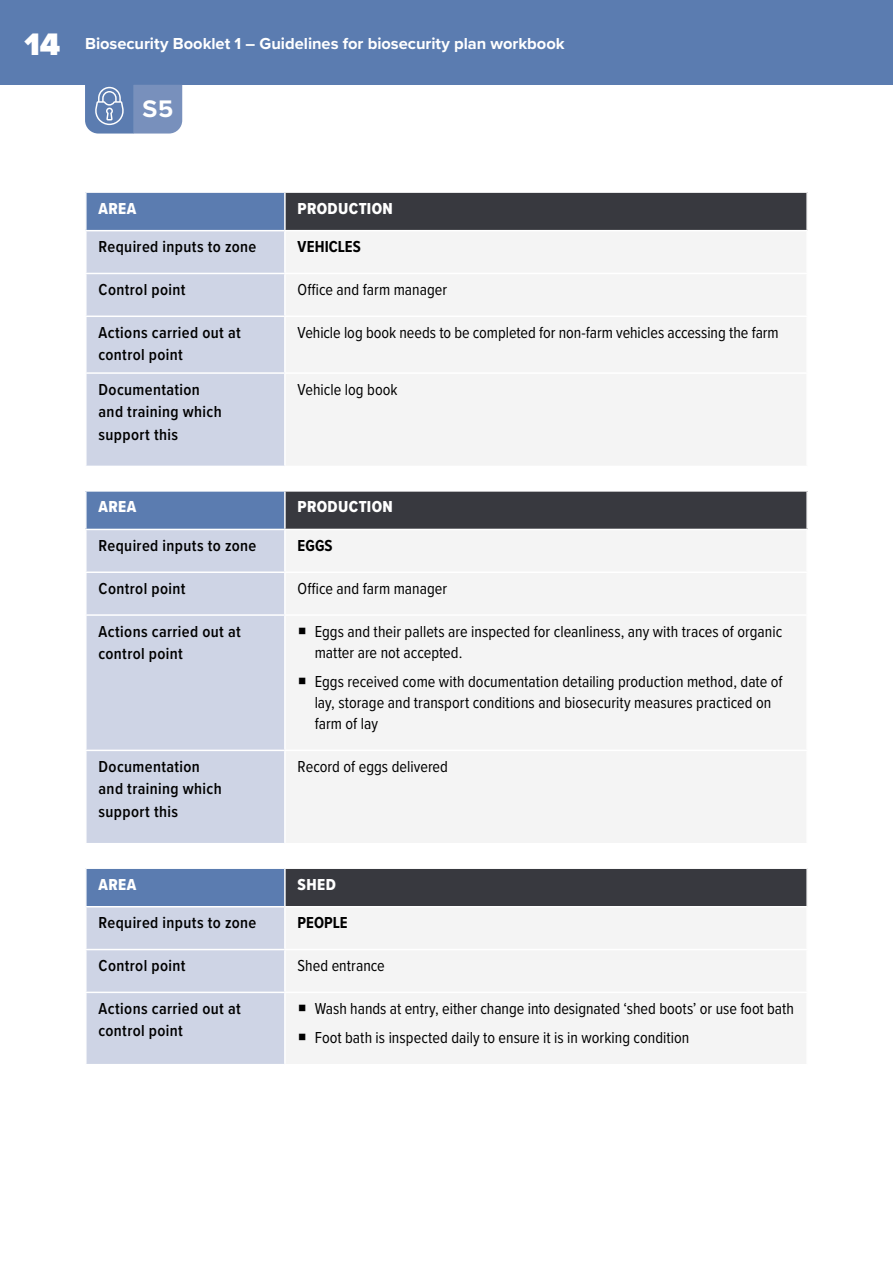
<style>
.page{position:relative;width:893px;height:1263px;background:#fff}
.page>*{position:absolute;margin:0;border:0;box-sizing:border-box;transform-origin:0 0}
.t1{font:700 24.9px "Proxima Nova";color:#fff}
.t2{font:16.5px/21px "Proxima Nova Cond";color:#000}
.t3{font:600 16.5px/22.5px "Proxima Nova Cond";letter-spacing:.02em;color:#000}
.t4{font:700 16.5px "Proxima Nova";color:#fff}
.t5{font:16.5px "Proxima Nova Cond Extrabld";letter-spacing:.025em;color:#fff}
.t6{font:700 16.5px "Proxima Nova Cond";letter-spacing:.005em;color:#000}
.s1{font-weight:900;font-size:32.25px}
</style>
<div class="page">
<div style="left:0;top:0;width:893px;height:85px;background:#5b7cb0"></div>
<div style="left:86px;top:192px;width:199px;height:39px;background:#5b7cb0"></div>
<div style="left:285px;top:192px;width:522px;height:39px;background:#38393f"></div>
<div style="left:87px;top:231px;width:197px;height:235px;background:#ced4e5"></div>
<div style="left:286px;top:232px;width:520px;height:233px;background:#f4f4f4"></div>
<hr style="left:85px;top:191px;width:200px;height:2px;background:#fff">
<hr style="left:85px;top:193px;width:2px;height:37px;background:#fff">
<hr style="left:284px;top:193px;width:2px;height:37px;background:#fff">
<hr style="left:85px;top:230px;width:200px;height:1px;background:#fff">
<hr style="left:285px;top:191px;width:523px;height:2px;background:#fff">
<hr style="left:806px;top:193px;width:2px;height:37px;background:#fff">
<hr style="left:285px;top:230px;width:523px;height:1px;background:#fff">
<hr style="left:85px;top:273px;width:200px;height:1px;background:#fff">
<hr style="left:285px;top:273px;width:523px;height:1px;background:#fff">
<hr style="left:85px;top:315px;width:200px;height:2px;background:#fff">
<hr style="left:285px;top:315px;width:523px;height:2px;background:#fff">
<hr style="left:85px;top:372px;width:200px;height:2px;background:#fff">
<hr style="left:285px;top:372px;width:523px;height:2px;background:#fff">
<div style="left:86px;top:491px;width:199px;height:38px;background:#5b7cb0"></div>
<div style="left:285px;top:491px;width:522px;height:38px;background:#38393f"></div>
<div style="left:87px;top:530px;width:197px;height:313px;background:#ced4e5"></div>
<div style="left:286px;top:531px;width:520px;height:312px;background:#f4f4f4"></div>
<hr style="left:85px;top:490px;width:200px;height:2px;background:#fff">
<hr style="left:85px;top:492px;width:2px;height:37px;background:#fff">
<hr style="left:284px;top:492px;width:2px;height:37px;background:#fff">
<hr style="left:285px;top:490px;width:523px;height:2px;background:#fff">
<hr style="left:806px;top:492px;width:2px;height:37px;background:#fff">
<hr style="left:85px;top:571px;width:200px;height:2px;background:#fff">
<hr style="left:285px;top:571px;width:523px;height:2px;background:#fff">
<hr style="left:85px;top:614px;width:200px;height:2px;background:#fff">
<hr style="left:285px;top:614px;width:523px;height:2px;background:#fff">
<hr style="left:85px;top:750px;width:200px;height:1px;background:#fff">
<hr style="left:285px;top:750px;width:523px;height:1px;background:#fff">
<div style="left:86px;top:868px;width:199px;height:39px;background:#5b7cb0"></div>
<div style="left:285px;top:868px;width:522px;height:39px;background:#38393f"></div>
<div style="left:87px;top:907px;width:197px;height:157px;background:#ced4e5"></div>
<div style="left:286px;top:908px;width:520px;height:156px;background:#f4f4f4"></div>
<hr style="left:85px;top:867px;width:200px;height:2px;background:#fff">
<hr style="left:85px;top:869px;width:2px;height:37px;background:#fff">
<hr style="left:284px;top:869px;width:2px;height:37px;background:#fff">
<hr style="left:85px;top:906px;width:200px;height:1px;background:#fff">
<hr style="left:285px;top:867px;width:523px;height:2px;background:#fff">
<hr style="left:806px;top:869px;width:2px;height:37px;background:#fff">
<hr style="left:285px;top:906px;width:523px;height:1px;background:#fff">
<hr style="left:85px;top:949px;width:200px;height:1px;background:#fff">
<hr style="left:285px;top:949px;width:523px;height:1px;background:#fff">
<hr style="left:85px;top:991px;width:200px;height:2px;background:#fff">
<hr style="left:285px;top:991px;width:523px;height:2px;background:#fff">
<svg style="left:85px;top:85px;width:97px;height:49px;background:#7690bc"></svg>
<svg style="left:299px;top:627px;width:6px;height:7px"></svg>
<svg style="left:299px;top:678px;width:6px;height:6px"></svg>
<svg style="left:299px;top:1005px;width:6px;height:6px"></svg>
<svg style="left:299px;top:1034px;width:6px;height:7px"></svg>
<p class="t4" style="left:25px;top:31px;width:542px"><span class="s1">14</span> Biosecurity Booklet 1 – Guidelines for biosecurity plan workbook</p>
<h1 class="t1" style="left:143px;top:90px;width:32px">S5</h1>
<p class="t5" style="left:99px;top:196px;width:39px">AREA</p>
<p class="t5" style="left:298px;top:196px;width:97px">PRODUCTION</p>
<p class="t3" style="left:99px;top:235px;width:159px">Required inputs to zone</p>
<p class="t6" style="left:298px;top:235px;width:65px">VEHICLES</p>
<p class="t3" style="left:99px;top:278px;width:88px">Control point</p>
<p class="t2" style="left:298px;top:278px;width:151px">Office and farm manager</p>
<p class="t3" style="left:99px;top:321px;width:144px">Actions carried out at control point</p>
<p class="t2" style="left:298px;top:321px;width:483px">Vehicle log book needs to be completed for non-farm vehicles accessing the farm</p>
<p class="t3" style="left:99px;top:377px;width:125px">Documentation and training which support this</p>
<p class="t2" style="left:298px;top:378px;width:102px">Vehicle log book</p>
<p class="t5" style="left:99px;top:495px;width:39px">AREA</p>
<p class="t5" style="left:298px;top:495px;width:97px">PRODUCTION</p>
<p class="t3" style="left:99px;top:534px;width:159px">Required inputs to zone</p>
<p class="t6" style="left:298px;top:533px;width:36px">EGGS</p>
<p class="t3" style="left:99px;top:577px;width:88px">Control point</p>
<p class="t2" style="left:298px;top:577px;width:151px">Office and farm manager</p>
<p class="t3" style="left:99px;top:619px;width:144px">Actions carried out at control point</p>
<p class="t2" style="left:315px;top:620px;width:469px">Eggs and their pallets are inspected for cleanliness, any with traces of organic matter are not accepted.</p>
<p class="t2" style="left:315px;top:670px;width:469px">Eggs received come with documentation detailing production method, date of lay, storage and transport conditions and biosecurity measures practiced on farm of lay</p>
<p class="t3" style="left:99px;top:755px;width:125px">Documentation and training which support this</p>
<p class="t2" style="left:298px;top:755px;width:152px">Record of eggs delivered</p>
<p class="t5" style="left:99px;top:872px;width:39px">AREA</p>
<p class="t5" style="left:298px;top:872px;width:40px">SHED</p>
<p class="t3" style="left:99px;top:911px;width:159px">Required inputs to zone</p>
<p class="t6" style="left:298px;top:911px;width:51px">PEOPLE</p>
<p class="t3" style="left:99px;top:954px;width:88px">Control point</p>
<p class="t2" style="left:298px;top:954px;width:89px">Shed entrance</p>
<p class="t3" style="left:99px;top:997px;width:144px">Actions carried out at control point</p>
<p class="t2" style="left:315px;top:993px;width:481px;line-height:29.5px">Wash hands at entry, either change into designated ‘shed boots’ or use foot bath<br>Foot bath is inspected daily to ensure it is in working condition</p>
</div>
